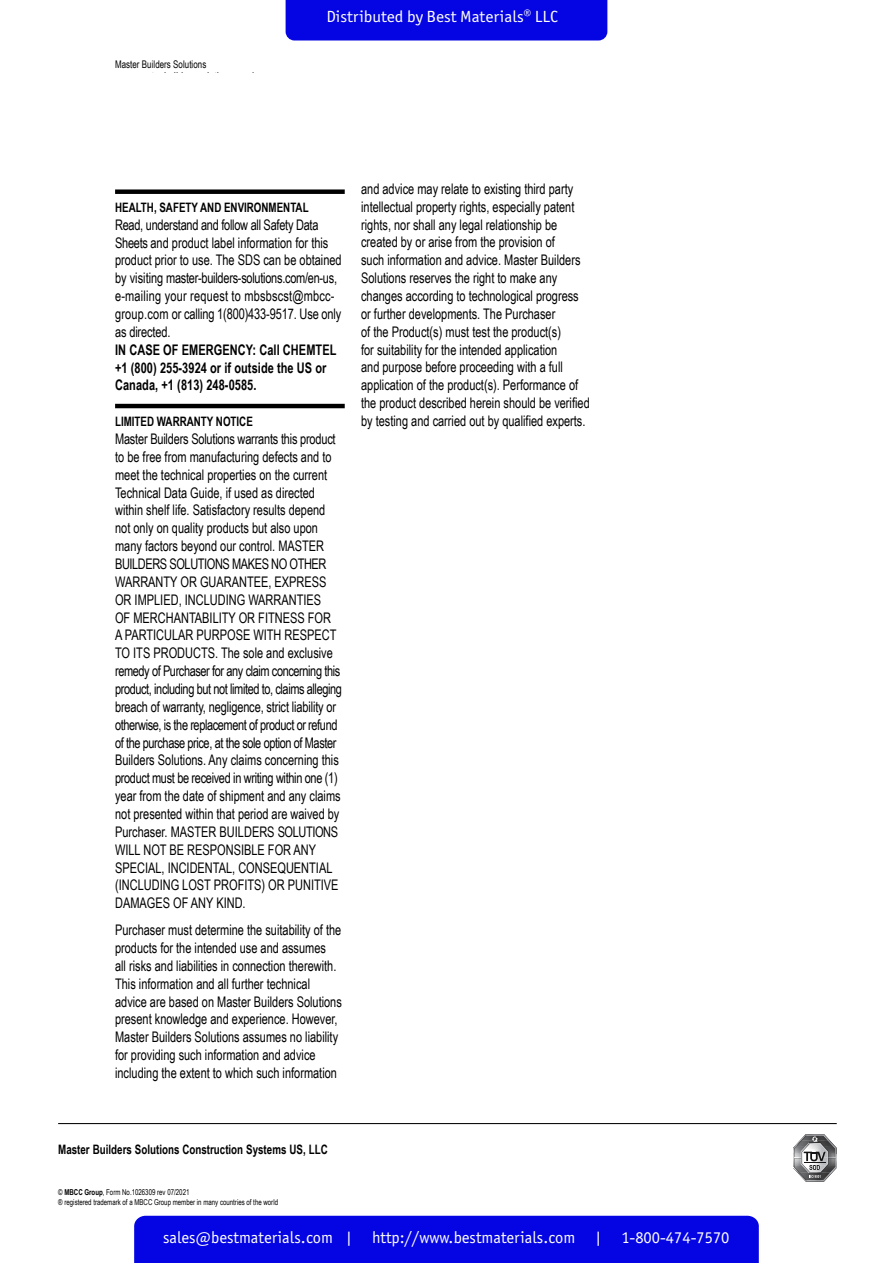
<style>
.page{position:relative;width:893px;height:1263px;background:#fff}
.page>*{position:absolute;margin:0;border:0;box-sizing:border-box;transform-origin:0 0}
.t1{font:17.25px "Officina Sans ITC Pro";color:#fff}
.t2{font:16.5px "Officina Sans ITC Pro";color:#fff}
.t3{font:16.2px "Officina Sans ITC Pro";color:#fff;scale:1.06 1}
.t4{font:16.05px "Officina Sans ITC Pro";color:#fff}
.t5{font:15.75px "Officina Sans ITC Pro";color:#fff}
.t6{font:14.55px/17.9px "Arial Narrow";color:#000;scale:.92 1}
.t7{font:700 14.55px/17.9px "Arial Narrow";letter-spacing:.005em;color:#000;scale:.92 1}
.t8{font:700 13.05px "Arial Narrow";color:#000;scale:.92 1}
.t9{font:10.5px "Arial Narrow";letter-spacing:.005em;color:#000;scale:.92 1}
.t10{font:8.1px/9.8px "Arial Narrow";color:#000;scale:.92 1}
.s1{font-weight:700}
.s2{font-size:17.25px}
.s3{font-size:16.05px}
.s4{font-size:17.55px}
</style>
<div class="page">
<svg style="left:115px;top:190px;width:230px;height:4px"></svg>
<hr style="left:115px;top:404px;width:230px;height:4px;background:#000">
<hr style="left:58px;top:1123px;width:779px;height:1px;background:#000">
<svg style="left:793px;top:1134px;width:44px;height:48px"></svg>
<div style="left:286px;top:0;width:321px;height:40px;background:#0505e3"></div>
<div style="left:134px;top:1216px;width:625px;height:47px;background:#0505e3"></div>
<p class="t9" style="left:115px;top:56px;width:101px">Master Builders Solutions</p>
<p class="t3" style="left:326px;top:7px;width:220px">Distributed by Best Materials® LLC</p>
<p class="t8" style="left:115px;top:200px;width:212px">HEALTH, SAFETY AND ENVIRONMENTAL</p>
<p class="t6" style="left:115px;top:215px;width:248px">Read, understand and follow all Safety Data Sheets and product label information for this product prior to use. The SDS can be obtained by visiting master-builders-solutions.com/en-us, e-mailing your request to mbsbscst@mbcc&shy;group.com or calling 1(800)433-9517. Use only as directed.</p>
<p class="t7" style="left:115px;top:340px;width:242px">IN CASE OF EMERGENCY: Call CHEMTEL +1 (800) 255-3924 or if outside the US or<br>Canada, +1 (813) 248-0585.</p>
<p class="t8" style="left:115px;top:414px;width:151px">LIMITED WARRANTY NOTICE</p>
<p class="t6" style="left:115px;top:429px;width:248px">Master Builders Solutions warrants this product to be free from manufacturing defects and to meet the technical properties on the current Technical Data Guide, if used as directed within shelf life. Satisfactory results depend not only on quality products but also upon many factors beyond our control. MASTER BUILDERS SOLUTIONS MAKES NO OTHER WARRANTY OR GUARANTEE, EXPRESS OR IMPLIED, INCLUDING WARRANTIES<br>OF MERCHANTABILITY OR FITNESS FOR A PARTICULAR PURPOSE WITH RESPECT TO ITS PRODUCTS. The sole and exclusive remedy of Purchaser for any claim concerning this product, including but not limited to, claims alleging breach of warranty, negligence, strict liability or otherwise, is the replacement of product or refund of the purchase price, at the sole option of Master Builders Solutions. Any claims concerning this product must be received in writing within one (1) year from the date of shipment and any claims not presented within that period are waived by Purchaser. MASTER BUILDERS SOLUTIONS WILL NOT BE RESPONSIBLE FOR ANY SPECIAL, INCIDENTAL, CONSEQUENTIAL (INCLUDING LOST PROFITS) OR PUNITIVE DAMAGES OF ANY KIND.</p>
<p class="t6" style="left:115px;top:920px;width:248px">Purchaser must determine the suitability of the products for the intended use and assumes<br>all risks and liabilities in connection therewith.<br>This information and all further technical advice are based on Master Builders Solutions present knowledge and experience. However, Master Builders Solutions assumes no liability for providing such information and advice including the extent to which such information</p>
<p class="t6" style="left:361px;top:179px;width:250px">and advice may relate to existing third party intellectual property rights, especially patent rights, nor shall any legal relationship be created by or arise from the provision of<br>such information and advice. Master Builders Solutions reserves the right to make any changes according to technological progress or further developments. The Purchaser<br>of the Product(s) must test the product(s)<br>for suitability for the intended application<br>and purpose before proceeding with a full application of the product(s). Performance of the product described herein should be verified by testing and carried out by qualified experts.</p>
<p class="t8" style="left:58px;top:1142px;width:294px">Master Builders Solutions Construction Systems US, LLC</p>
<p class="t10" style="left:58px;top:1187px;width:240px">© <span class="s1">MBCC Group</span>, Form No.1026309 rev 07/2021<br>® registered trademark of a MBCC Group member in many countries of the world</p>
<p class="t4" style="left:309px;top:1224px;width:76px">http://www</p>
<p class="t4" style="left:380px;top:1225px;width:316px">.bestmater.bestmaterials.com | 1-80 -474-757</p>
<p class="t4" style="left:445px;top:1224px;width:195px">ials.com | 1-800-474-757</p>
<p class="t5" style="left:312px;top:1225px;width:75px">http://www</p>
<p class="t5" style="left:381px;top:1225px;width:44px">.bestm</p>
<p class="t5" style="left:455px;top:1225px;width:181px">ls.com | 1-800-474-757</p>
<p class="t1" style="left:445px;top:1229px;width:53px"><sup>ia</sup>.bestm</p>
<p class="t4" style="left:626px;top:1224px;width:10px">0</p>
<p class="t5" style="left:623px;top:1225px;width:9px">0</p>
<p class="t5" style="left:686px;top:1227px;width:9px">0</p>
<p class="t5" style="left:421px;top:1227px;width:104px">ater.bestmater<span class="s2">ater</span></p>
<p class="t4" style="left:169px;top:1226px;width:265px">sales@bestmaterials.com | http://www</p>
<p class="t5" style="left:500px;top:1226px;width:200px">ials.com | 1-80 -474-757<span class="s3">0</span></p>
<p class="t5" style="left:174px;top:1227px;width:261px">sales@bestmaterials.com | ht<span class="s2">ht</span>tp://www</p>
<p class="t2" style="left:163px;top:1227px;width:568px">sales@bestmaterials.com | http://www.bestmaterials.com | 1-800-474-7570</p>
<p class="t1" style="left:160px;top:1227px;width:197px">sales@bestmaterials.com |</p>
<p class="t1" style="left:383px;top:1228px;width:68px">tp://www</p>
<p class="t1" style="left:524px;top:1228px;width:217px"><span class="s4">ia</span>ls.com | 1-800-474-7570</p>
</div>
